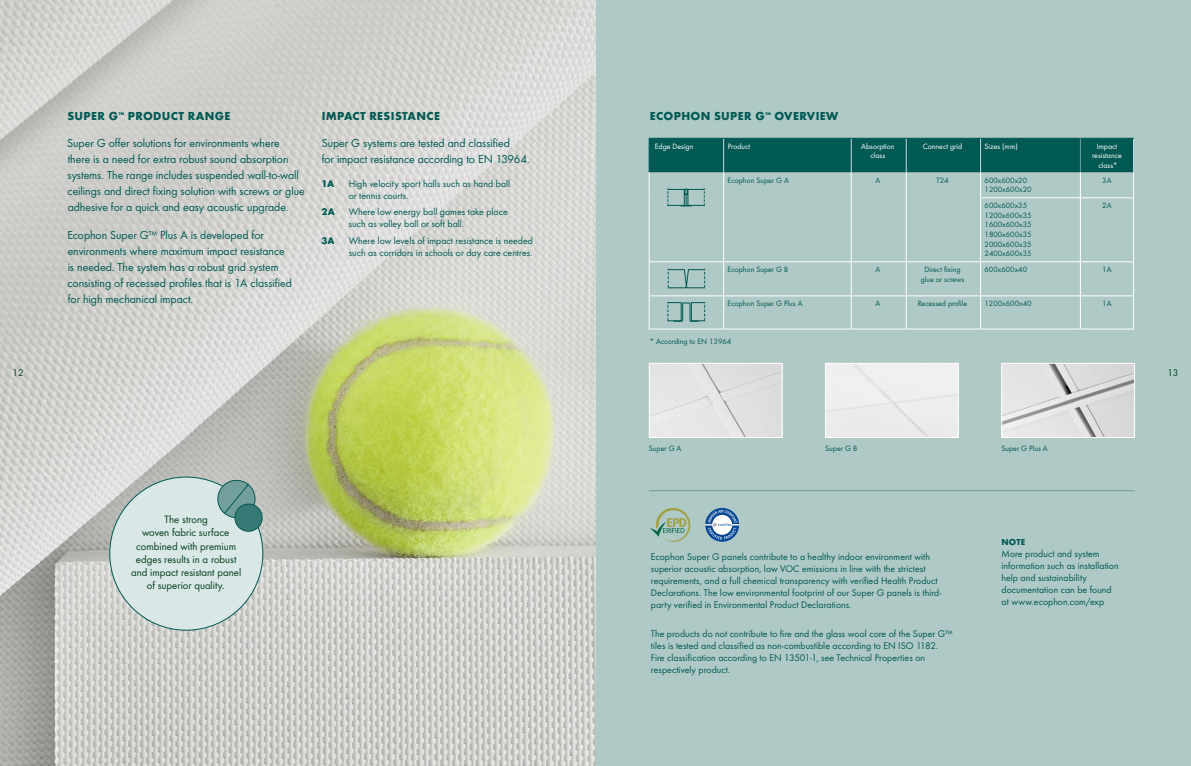
<style>
.page{position:relative;width:1191px;height:766px;background:#fff}
.page>*{position:absolute;margin:0;border:0;box-sizing:border-box;transform-origin:0 0}
.Body_copy_Futura{font:12px/16px "Futura Boo";letter-spacing:-.005em;color:#005953}
.Sub_headline_12pt{font:700 12px "Futura";letter-spacing:.03em;color:#005953}
.Body_copy_Noto{font:700 12px "Futura";letter-spacing:.03em;color:#005953}
.Body_copy_Futura-2{font:11px/13.2px "Futura Boo";color:#003e1b;text-align:center}
.Info_10pt{font:10px/12px "Futura Boo";letter-spacing:.005em;color:#005953}
.Bullet_list{font:10px/12px "Futura Boo";letter-spacing:.005em;color:#005953}
.Sub_headline_9pt{font:10px/12px "Futura Boo";letter-spacing:.005em;color:#005953}
.Bullet_list-2{font:700 10px "Futura";color:#005953}
.t1{font:10px "Futura Boo";color:#003e1b}
.Sub_headline_9pt-2{font:700 9px "Futura";color:#005953}
.Info_8pt{font:8px "Futura Boo";color:#005953}
.t2{font:8px/9.6px "Futura Boo";color:#fff;text-align:center}
</style>
<div class="page">
<div style="left:0;top:0;width:1191px;height:765px;background:#afc9c6"></div>
<img style="left:0;top:0;width:595px;height:765px">
<hr style="left:649px;top:490px;width:485px;height:1px;background:#729e9b">
<div style="left:110px;top:477px;width:153px;height:153px;background:#dae7e7;border-radius:50%"></div>
<svg style="left:215px;top:478px;width:43px;height:41px"></svg>
<div style="left:235px;top:504px;width:27px;height:27px;background:#377975;border-radius:50%"></div>
<div style="left:235px;top:503px;width:27px;height:28px;border:1px solid #005953;border-radius:50%"></div>
<hr style="left:851px;top:198px;width:1px;height:63px;background:#fff">
<hr style="left:906px;top:198px;width:1px;height:63px;background:#fff">
<hr style="left:980px;top:198px;width:1px;height:63px;background:#fff">
<hr style="left:1080px;top:198px;width:1px;height:63px;background:#fff">
<hr style="left:1133px;top:198px;width:1px;height:63px;background:#fff">
<hr style="left:851px;top:261px;width:55px;height:1px;background:#fff">
<hr style="left:851px;top:262px;width:1px;height:33px;background:#fff">
<hr style="left:906px;top:261px;width:74px;height:1px;background:#fff">
<hr style="left:906px;top:262px;width:1px;height:33px;background:#fff">
<hr style="left:980px;top:261px;width:100px;height:1px;background:#fff">
<hr style="left:980px;top:262px;width:1px;height:33px;background:#fff">
<hr style="left:1080px;top:261px;width:53px;height:1px;background:#fff">
<hr style="left:1080px;top:262px;width:1px;height:33px;background:#fff">
<hr style="left:1133px;top:262px;width:1px;height:33px;background:#fff">
<hr style="left:851px;top:295px;width:55px;height:1px;background:#fff">
<hr style="left:851px;top:296px;width:1px;height:33px;background:#fff">
<hr style="left:906px;top:295px;width:74px;height:1px;background:#fff">
<hr style="left:906px;top:296px;width:1px;height:33px;background:#fff">
<hr style="left:980px;top:295px;width:100px;height:1px;background:#fff">
<hr style="left:980px;top:296px;width:1px;height:33px;background:#fff">
<hr style="left:1080px;top:295px;width:53px;height:1px;background:#fff">
<hr style="left:1080px;top:296px;width:1px;height:33px;background:#fff">
<hr style="left:1133px;top:296px;width:1px;height:33px;background:#fff">
<hr style="left:723px;top:329px;width:128px;height:1px;background:#fff">
<hr style="left:851px;top:329px;width:55px;height:1px;background:#fff">
<hr style="left:906px;top:329px;width:74px;height:1px;background:#fff">
<hr style="left:980px;top:329px;width:100px;height:1px;background:#fff">
<hr style="left:1080px;top:329px;width:53px;height:1px;background:#fff">
<hr style="left:723px;top:261px;width:128px;height:1px;background:#fff">
<hr style="left:723px;top:295px;width:128px;height:1px;background:#fff">
<hr style="left:649px;top:198px;width:1px;height:63px;background:#fff">
<hr style="left:723px;top:198px;width:1px;height:63px;background:#fff">
<hr style="left:649px;top:261px;width:74px;height:1px;background:#fff">
<hr style="left:649px;top:262px;width:1px;height:33px;background:#fff">
<hr style="left:723px;top:262px;width:1px;height:33px;background:#fff">
<hr style="left:649px;top:295px;width:74px;height:1px;background:#fff">
<hr style="left:649px;top:296px;width:1px;height:33px;background:#fff">
<hr style="left:723px;top:296px;width:1px;height:33px;background:#fff">
<hr style="left:649px;top:329px;width:74px;height:1px;background:#fff">
<svg style="left:667px;top:302px;width:38px;height:20px"></svg>
<svg style="left:649px;top:138px;width:485px;height:69px"></svg>
<svg style="left:667px;top:268px;width:38px;height:21px"></svg>
<img style="left:651px;top:365px;width:129px;height:70px">
<div style="left:649px;top:363px;width:133px;height:74px;border:1px solid #fff"></div>
<img style="left:1003px;top:365px;width:129px;height:70px">
<div style="left:1001px;top:363px;width:133px;height:74px;border:1px solid #fff"></div>
<div style="left:827px;top:365px;width:129px;height:70px;background:#eee"></div>
<div style="left:825px;top:363px;width:133px;height:74px;border:1px solid #fff"></div>
<svg style="left:705px;top:507px;width:34px;height:34px"></svg>
<svg style="left:650px;top:508px;width:40px;height:33px"></svg>
<p class="Body_copy_Noto" style="left:67px;top:108px;width:164px">SUPER G<sup>™</sup> PRODUCT RANGE</p>
<p class="Body_copy_Futura" style="left:67px;top:135px;width:239px">Super G offer solutions for environments where there is a need for extra robust sound absorption systems. The range includes suspended wall-to-wall ceilings and direct fixing solution with screws or glue adhesive for a quick and easy acoustic upgrade.</p>
<p class="Body_copy_Futura" style="left:67px;top:227px;width:226px">Ecophon Super G™ Plus A is developed for environments where maximum impact resistance is needed. The system has a robust grid system consisting of recessed profiles that is 1A classified for high mechanical impact.</p>
<p class="Sub_headline_12pt" style="left:322px;top:108px;width:120px">IMPACT RESISTANCE</p>
<p class="Body_copy_Futura" style="left:322px;top:135px;width:210px">Super G systems are tested and classified<br>for impact resistance according to EN 13964.</p>
<p class="Bullet_list-2" style="left:322px;top:177px;width:14px">1A</p>
<p class="Bullet_list" style="left:349px;top:178px;width:163px">High velocity sport halls such as hand ball or tennis courts.</p>
<p class="Bullet_list-2" style="left:322px;top:206px;width:15px">2A</p>
<p class="Bullet_list" style="left:349px;top:206px;width:161px">Where low energy ball games take place such as volley ball or soft ball.</p>
<p class="Bullet_list-2" style="left:322px;top:234px;width:15px">3A</p>
<p class="Bullet_list" style="left:349px;top:234px;width:186px">Where low levels of impact resistance is needed such as corridors in schools or day care centres.</p>
<p class="Sub_headline_12pt" style="left:650px;top:108px;width:190px">ECOPHON SUPER G<sup>™</sup> OVERVIEW</p>
<p class="t2" style="left:655px;top:141px;width:40px">Edge Design</p>
<p class="t2" style="left:727px;top:141px;width:24px">Product</p>
<p class="t2" style="left:861px;top:141px;width:35px">Absorption class</p>
<p class="t2" style="left:922px;top:141px;width:41px">Connect grid</p>
<p class="t2" style="left:984px;top:141px;width:35px">Sizes (mm)</p>
<p class="t2" style="left:1092px;top:141px;width:31px">Impact resistance class*</p>
<p class="Info_8pt" style="left:727px;top:175px;width:63px">Ecophon Super G A</p>
<p class="Info_8pt" style="left:875px;top:175px;width:6px">A</p>
<p class="Info_8pt" style="left:936px;top:175px;width:14px">T24</p>
<p class="Info_8pt" style="left:984px;top:175px;width:44px">600x600x20</p>
<p class="Info_8pt" style="left:984px;top:185px;width:48px">1200x600x20</p>
<p class="Info_8pt" style="left:1102px;top:175px;width:11px">3A</p>
<p class="Info_8pt" style="left:727px;top:264px;width:62px">Ecophon Super G B</p>
<p class="Info_8pt" style="left:875px;top:264px;width:6px">A</p>
<p class="Info_8pt" style="left:924px;top:264px;width:38px">Direct fixing</p>
<p class="Info_8pt" style="left:920px;top:274px;width:45px">glue or screws</p>
<p class="Info_8pt" style="left:984px;top:200px;width:44px">600x600x35</p>
<p class="Info_8pt" style="left:984px;top:210px;width:48px">1200x600x35</p>
<p class="Info_8pt" style="left:984px;top:220px;width:48px">1600x600x35</p>
<p class="Info_8pt" style="left:984px;top:229px;width:48px">1800x600x35</p>
<p class="Info_8pt" style="left:984px;top:239px;width:48px">2000x600x35</p>
<p class="Info_8pt" style="left:984px;top:248px;width:48px">2400x600x35</p>
<p class="Info_8pt" style="left:1102px;top:200px;width:11px">2A</p>
<p class="Info_8pt" style="left:984px;top:264px;width:44px">600x600x40</p>
<p class="Info_8pt" style="left:1102px;top:264px;width:11px">1A</p>
<p class="Info_8pt" style="left:727px;top:298px;width:76px">Ecophon Super G Plus A</p>
<p class="Info_8pt" style="left:875px;top:298px;width:6px">A</p>
<p class="Info_8pt" style="left:918px;top:298px;width:51px">Recessed profile</p>
<p class="Info_8pt" style="left:984px;top:298px;width:48px">1200x600x40</p>
<p class="Info_8pt" style="left:1102px;top:298px;width:11px">1A</p>
<p class="Info_8pt" style="left:650px;top:336px;width:83px">* According to EN 13964</p>
<p class="t1" style="left:12px;top:366px;width:13px">12</p>
<p class="t1" style="left:1167px;top:366px;width:13px">13</p>
<p class="Body_copy_Futura-2" style="left:131px;top:513px;width:111px">The strong<br>woven fabric surface combined with premium edges results in a robust and impact resistant panel of superior quality.</p>
<p class="Info_8pt" style="left:649px;top:443px;width:34px">Super G A</p>
<p class="Info_8pt" style="left:825px;top:443px;width:33px">Super G B</p>
<p class="Info_8pt" style="left:1001px;top:443px;width:48px">Super G Plus A</p>
<p class="Info_10pt" style="left:651px;top:550px;width:292px">Ecophon Super G panels contribute to a healthy indoor environment with superior acoustic absorption, low VOC emissions in line with the strictest requirements, and a full chemical transparency with verified Health Product Declarations. The low environmental footprint of our Super G panels is third&shy;party verified in Environmental Product Declarations.</p>
<p class="Info_10pt" style="left:651px;top:628px;width:303px">The products do not contribute to fire and the glass wool core of the Super G™ tiles is tested and classified as non-combustible according to EN ISO 1182.<br>Fire classification according to EN 13501-1, see Technical Properties on respectively product.</p>
<p class="Sub_headline_9pt-2" style="left:1001px;top:536px;width:25px">NOTE</p>
<p class="Sub_headline_9pt" style="left:1001px;top:547px;width:119px">More product and system information such as installation help and sustainability documentation can be found at www.ecophon.com/exp</p>
</div>
